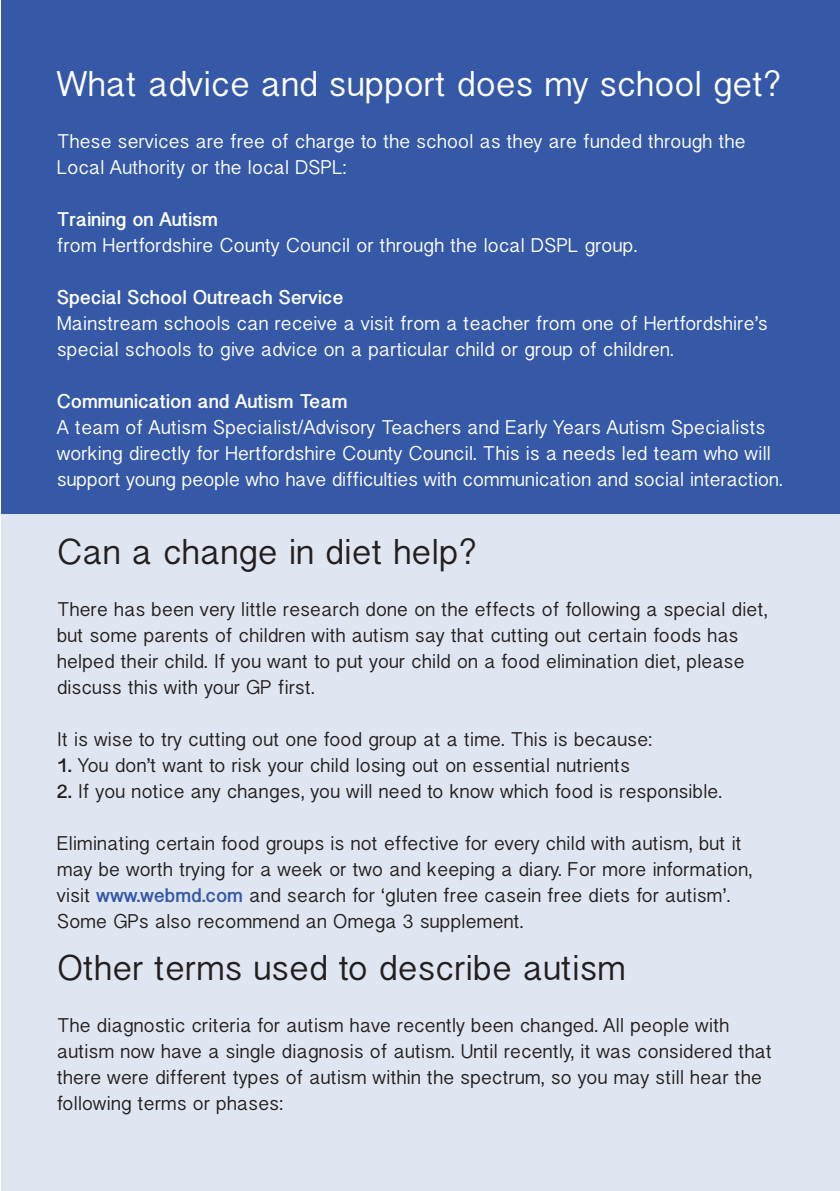
<style>
.page{position:relative;width:840px;height:1191px;background:#fff}
.page>*{position:absolute;margin:0;border:0;box-sizing:border-box;transform-origin:0 0}
.t1{font:36px "Gujarati Sangam MN";color:#231f20}
.t2{font:36px "Gujarati Sangam MN";color:#fff}
.t3{font:20px/26px "Gujarati Sangam MN";color:#231f20}
.t4{font:20px/26px "Gujarati Sangam MN";color:#fff}
.t5{font:700 20px "Gujarati Sangam MN";color:#fff}
.s1{font-weight:700}
.s2{font-weight:700;color:#3559a7}
</style>
<div class="page">
<div style="left:1px;top:354px;width:838px;height:837px;background:#e0e6f1"></div>
<div style="left:1px;top:0;width:838px;height:513px;background:#3559a7"></div>
<p class="t2" style="left:57px;top:62px;width:725px">What advice and support does my school get?</p>
<p class="t4" style="left:57px;top:128px;width:690px">These services are free of charge to the school as they are funded through the<br>Local Authority or the local DSPL:</p>
<p class="t5" style="left:57px;top:207px;width:163px">Training on Autism</p>
<p class="t4" style="left:57px;top:232px;width:581px">from Hertfordshire County Council or through the local DSPL group.</p>
<p class="t5" style="left:57px;top:285px;width:288px">Special School Outreach Service</p>
<p class="t4" style="left:57px;top:310px;width:712px">Mainstream schools can receive a visit from a teacher from one of Hertfordshire’s special schools to give advice on a particular child or group of children.</p>
<p class="t5" style="left:57px;top:389px;width:292px">Communication and Autism Team</p>
<p class="t4" style="left:57px;top:414px;width:727px">A team of Autism Specialist/Advisory Teachers and Early Years Autism Specialists working directly for Hertfordshire County Council. This is a needs led team who will support young people who have difficulties with communication and social interaction.</p>
<p class="t1" style="left:57px;top:530px;width:421px">Can a change in diet help?</p>
<p class="t3" style="left:57px;top:596px;width:711px">There has been very little research done on the effects of following a special diet, but some parents of children with autism say that cutting out certain foods has helped their child. If you want to put your child on a food elimination diet, please discuss this with your GP first.</p>
<p class="t3" style="left:57px;top:726px;width:596px">It is wise to try cutting out one food group at a time. This is because:</p>
<p class="t3" style="left:57px;top:752px;width:574px"><span class="s1">1.</span> You don’t want to risk your child losing out on essential nutrients</p>
<p class="t3" style="left:57px;top:778px;width:666px"><span class="s1">2.</span> If you notice any changes, you will need to know which food is responsible.</p>
<p class="t3" style="left:57px;top:830px;width:696px">Eliminating certain food groups is not effective for every child with autism, but it may be worth trying for a week or two and keeping a diary. For more information, visit <span class="s2">www.webmd.com</span> and search for ‘gluten free casein free diets for autism’.<br>Some GPs also recommend an Omega 3 supplement.</p>
<p class="t1" style="left:57px;top:946px;width:570px">Other terms used to describe autism</p>
<p class="t3" style="left:57px;top:1012px;width:716px">The diagnostic criteria for autism have recently been changed. All people with autism now have a single diagnosis of autism. Until recently, it was considered that there were different types of autism within the spectrum, so you may still hear the following terms or phases:</p>
</div>
